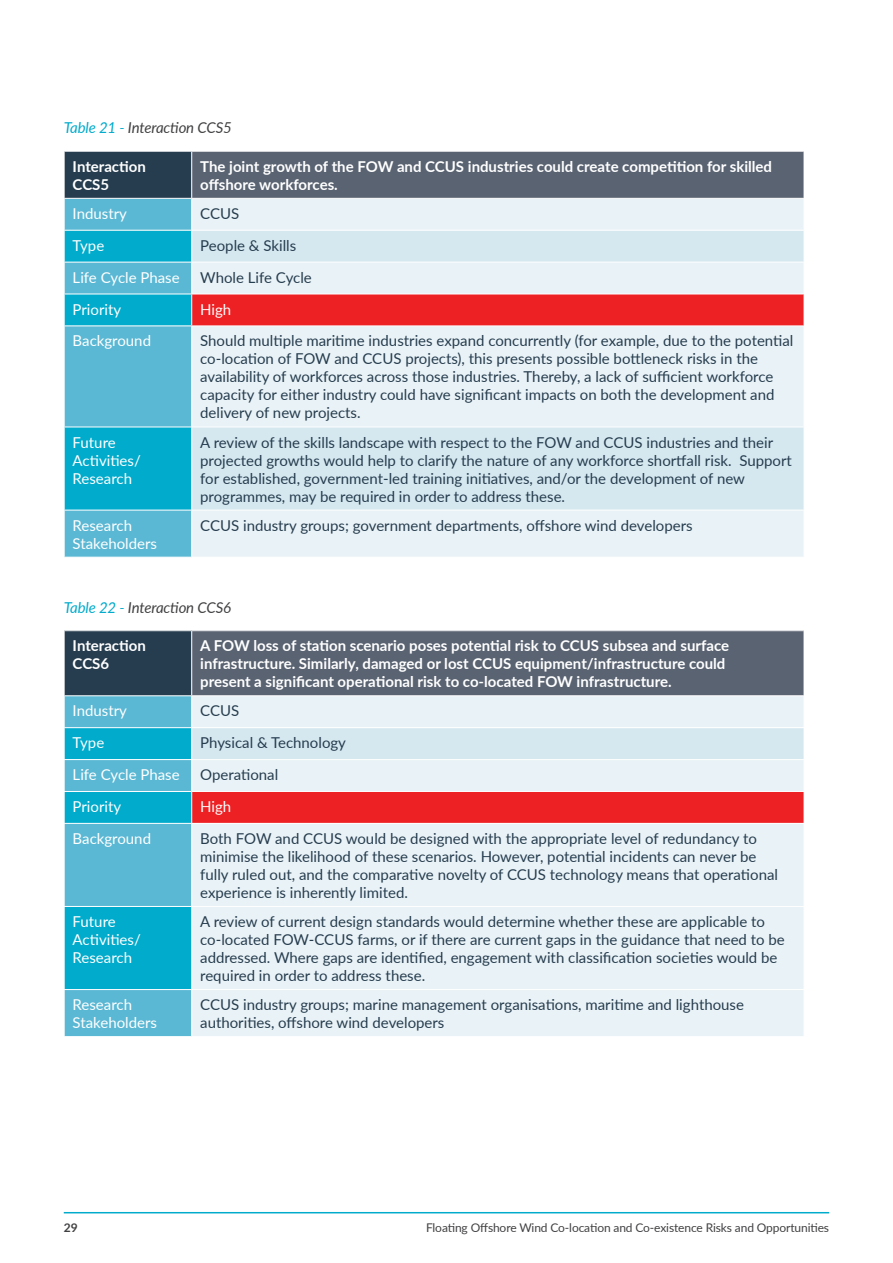
<style>
.page{position:relative;width:893px;height:1263px;background:#fff}
.page>*{position:absolute;margin:0;border:0;box-sizing:border-box;transform-origin:0 0}
.t1{font:15px/18px "Lato";color:#263d4f}
.t2{font:700 15px/18px "Lato";color:#fff}
.t3{font:15px/18px "Lato";color:#fff}
.t4{font:italic 15px "Lato";letter-spacing:-.01em;color:#414042}
.t5{font:12px "Lato";letter-spacing:-.01em;color:#414042}
.t6{font:700 12px "Lato";color:#414042}
.s1{color:#00abcc}
</style>
<div class="page">
<div style="left:64px;top:151px;width:128px;height:47px;background:#263d4f"></div>
<div style="left:192px;top:151px;width:612px;height:47px;background:#5a6372"></div>
<div style="left:65px;top:199px;width:126px;height:358px;background:#5bb8d4"></div>
<div style="left:192px;top:199px;width:612px;height:358px;background:#e9f2f6"></div>
<svg style="left:65px;top:231px;width:126px;height:279px;background:#2db1d0"></svg>
<svg style="left:192px;top:231px;width:612px;height:279px;background:#e0edf3"></svg>
<div style="left:192px;top:294px;width:612px;height:32px;background:#ed2024"></div>
<hr style="left:64px;top:151px;width:128px;height:1px;background:#fff">
<hr style="left:64px;top:152px;width:1px;height:46px;background:#fff">
<hr style="left:192px;top:151px;width:612px;height:1px;background:#fff">
<hr style="left:191px;top:152px;width:1px;height:46px;background:#fff">
<hr style="left:192px;top:325px;width:612px;height:1px;background:#fff">
<hr style="left:192px;top:427px;width:612px;height:1px;background:#fff">
<hr style="left:192px;top:510px;width:612px;height:1px;background:#fff">
<hr style="left:192px;top:262px;width:612px;height:1px;background:#fff">
<hr style="left:192px;top:294px;width:612px;height:1px;background:#fff">
<hr style="left:192px;top:230px;width:612px;height:1px;background:#fff">
<hr style="left:64px;top:262px;width:128px;height:1px;background:#fff">
<hr style="left:64px;top:294px;width:128px;height:1px;background:#fff">
<hr style="left:64px;top:230px;width:128px;height:1px;background:#fff">
<hr style="left:64px;top:325px;width:128px;height:1px;background:#fff">
<hr style="left:64px;top:427px;width:128px;height:1px;background:#fff">
<hr style="left:64px;top:510px;width:128px;height:1px;background:#fff">
<div style="left:64px;top:631px;width:128px;height:65px;background:#263d4f"></div>
<div style="left:192px;top:631px;width:612px;height:65px;background:#5a6372"></div>
<div style="left:192px;top:696px;width:612px;height:340px;background:#e9f2f6"></div>
<svg style="left:65px;top:696px;width:126px;height:340px;background:#34b2d0"></svg>
<div style="left:192px;top:728px;width:612px;height:31px;background:#d5e8f0"></div>
<div style="left:192px;top:791px;width:612px;height:32px;background:#ed2024"></div>
<hr style="left:64px;top:631px;width:1px;height:64px;background:#fff">
<hr style="left:191px;top:631px;width:1px;height:64px;background:#fff">
<hr style="left:192px;top:823px;width:612px;height:1px;background:#fff">
<hr style="left:192px;top:989px;width:612px;height:1px;background:#fff">
<hr style="left:192px;top:906px;width:612px;height:1px;background:#fff">
<hr style="left:192px;top:759px;width:612px;height:1px;background:#fff">
<hr style="left:192px;top:791px;width:612px;height:1px;background:#fff">
<hr style="left:192px;top:695px;width:612px;height:1px;background:#fff">
<hr style="left:192px;top:727px;width:612px;height:1px;background:#fff">
<hr style="left:64px;top:759px;width:128px;height:1px;background:#fff">
<hr style="left:64px;top:791px;width:128px;height:1px;background:#fff">
<hr style="left:64px;top:695px;width:128px;height:1px;background:#fff">
<hr style="left:64px;top:727px;width:128px;height:1px;background:#fff">
<hr style="left:64px;top:823px;width:128px;height:1px;background:#fff">
<hr style="left:64px;top:906px;width:128px;height:1px;background:#fff">
<hr style="left:64px;top:989px;width:128px;height:1px;background:#fff">
<hr style="left:64px;top:1212px;width:765px;height:1px;background:#00abcc">
<p class="t4" style="left:64px;top:117px;width:170px"><span class="s1">Table 21 -</span> Interaction CCS5</p>
<p class="t2" style="left:73px;top:157px;width:75px">Interaction<br>CCS5</p>
<p class="t2" style="left:200px;top:157px;width:573px">The joint growth of the FOW and CCUS industries could create competition for skilled offshore workforces.</p>
<p class="t3" style="left:73px;top:204px;width:56px">Industry</p>
<p class="t1" style="left:200px;top:204px;width:40px">CCUS</p>
<p class="t3" style="left:73px;top:236px;width:33px">Type</p>
<p class="t1" style="left:200px;top:236px;width:98px">People &amp; Skills</p>
<p class="t3" style="left:73px;top:268px;width:109px">Life Cycle Phase</p>
<p class="t1" style="left:200px;top:268px;width:113px">Whole Life Cycle</p>
<p class="t3" style="left:73px;top:299px;width:50px">Priority</p>
<p class="t3" style="left:200px;top:299px;width:33px">High</p>
<p class="t3" style="left:73px;top:331px;width:80px">Background</p>
<p class="t1" style="left:200px;top:331px;width:595px">Should multiple maritime industries expand concurrently (for example, due to the potential co-location of FOW and CCUS projects), this presents possible bottleneck risks in the availability of workforces across those industries. Thereby, a lack of sufficient workforce capacity for either industry could have significant impacts on both the development and delivery of new projects.</p>
<p class="t3" style="left:73px;top:432px;width:70px">Future<br>Activities/<br>Research</p>
<p class="t1" style="left:200px;top:432px;width:593px">A review of the skills landscape with respect to the FOW and CCUS industries and their projected growths would help to clarify the nature of any workforce shortfall risk. Support for established, government-led training initiatives, and/or the development of new programmes, may be required in order to address these.</p>
<p class="t3" style="left:73px;top:516px;width:86px">Research<br>Stakeholders</p>
<p class="t1" style="left:200px;top:516px;width:494px">CCUS industry groups; government departments, offshore wind developers</p>
<p class="t4" style="left:64px;top:597px;width:169px"><span class="s1">Table 22 -</span> Interaction CCS6</p>
<p class="t2" style="left:73px;top:636px;width:75px">Interaction<br>CCS6</p>
<p class="t2" style="left:200px;top:636px;width:530px">A FOW loss of station scenario poses potential risk to CCUS subsea and surface infrastructure. Similarly, damaged or lost CCUS equipment/infrastructure could present a significant operational risk to co-located FOW infrastructure.</p>
<p class="t3" style="left:73px;top:701px;width:56px">Industry</p>
<p class="t1" style="left:200px;top:701px;width:40px">CCUS</p>
<p class="t3" style="left:73px;top:733px;width:33px">Type</p>
<p class="t1" style="left:200px;top:733px;width:147px">Physical &amp; Technology</p>
<p class="t3" style="left:73px;top:765px;width:109px">Life Cycle Phase</p>
<p class="t1" style="left:200px;top:765px;width:79px">Operational</p>
<p class="t3" style="left:73px;top:797px;width:50px">Priority</p>
<p class="t3" style="left:200px;top:797px;width:33px">High</p>
<p class="t3" style="left:73px;top:829px;width:80px">Background</p>
<p class="t1" style="left:200px;top:829px;width:579px">Both FOW and CCUS would be designed with the appropriate level of redundancy to minimise the likelihood of these scenarios. However, potential incidents can never be fully ruled out, and the comparative novelty of CCUS technology means that operational experience is inherently limited.</p>
<p class="t3" style="left:73px;top:912px;width:70px">Future<br>Activities/<br>Research</p>
<p class="t1" style="left:200px;top:912px;width:586px">A review of current design standards would determine whether these are applicable to co-located FOW-CCUS farms, or if there are current gaps in the guidance that need to be addressed. Where gaps are identified, engagement with classification societies would be required in order to address these.</p>
<p class="t3" style="left:73px;top:995px;width:86px">Research<br>Stakeholders</p>
<p class="t1" style="left:200px;top:995px;width:545px">CCUS industry groups; marine management organisations, maritime and lighthouse authorities, offshore wind developers</p>
<p class="t6" style="left:64px;top:1219px;width:15px">29</p>
<p class="t5" style="left:426px;top:1219px;width:405px">Floating Offshore Wind Co-location and Co-existence Risks and Opportunities</p>
</div>
